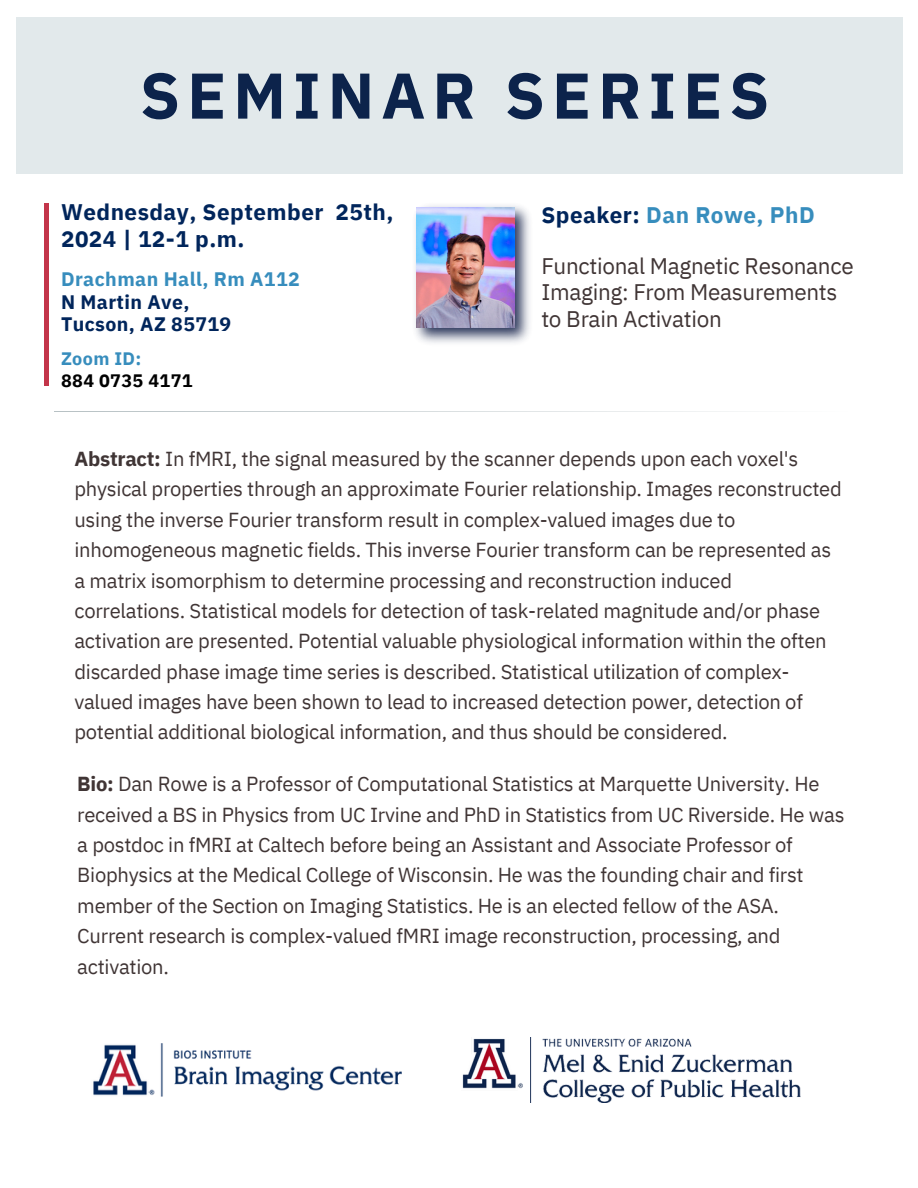
<style>
.page{position:relative;width:918px;height:1188px;background:#fff}
.page>*{position:absolute;margin:0;border:0;box-sizing:border-box;transform-origin:0 0}
.t1{font:700 64.5px "IBM Plex Sans";letter-spacing:.105em;color:#0c234b}
.t2{font:22.5px/26.4px "IBM Plex Sans";letter-spacing:-.015em;color:#403535}
.t3{font:700 22.5px/27px "IBM Plex Sans";letter-spacing:.02em;color:#00255b}
.t4{font:700 22.5px "IBM Plex Sans";letter-spacing:.02em;color:#378dbd}
.t5{font:20.25px/30.3px "IBM Plex Sans";letter-spacing:-.015em;color:#403535}
.t6{font:700 19.5px/22.5px "IBM Plex Sans";letter-spacing:.02em;color:#00255b}
.t7{font:700 18px "IBM Plex Sans";letter-spacing:.02em;color:#000}
.t8{font:700 18px "IBM Plex Sans";letter-spacing:.02em;color:#378dbd}
.s1{color:#00255b}
.s2{color:#378dbd}
.s3{font-weight:700}
</style>
<div class="page">
<hr style="left:44px;top:203px;width:4px;height:183px;background:#c3354a">
<img style="left:415px;top:205px;width:115px;height:138px">
<img style="left:416px;top:207px;width:98px;height:120px">
<svg style="left:54px;top:411px;width:684px;height:1px"></svg>
<img style="left:93px;top:1043px;width:308px;height:53px">
<img style="left:462px;top:1037px;width:339px;height:66px">
<div style="left:16px;top:17px;width:886px;height:156px;background:#e2e9eb"></div>
<h3 class="t1" style="left:140px;top:53px;width:631px">SEMINAR SERIES</h3>
<p class="t3" style="left:61px;top:198px;width:334px">Wednesday, September 25th,<br>2024 | 12-1 p.m.</p>
<p class="t4" style="left:541px;top:200px;width:275px"><span class="s1">Speaker:</span> Dan Rowe, PhD</p>
<p class="t6" style="left:61px;top:268px;width:240px"><span class="s2">Drachman Hall, Rm A112<br></span>N Martin Ave,<br>Tucson, AZ 85719</p>
<h2 class="t2" style="left:541px;top:252px;width:314px">Functional Magnetic Resonance<br>Imaging: From Measurements to Brain Activation</h2>
<h5 class="t8" style="left:61px;top:347px;width:82px">Zoom ID:</h5>
<p class="t7" style="left:61px;top:368px;width:133px">884 0735 4171</p>
<h2 class="t5" style="left:74px;top:443px;width:769px"><span class="s3">Abstract:</span> In fMRI, the signal measured by the scanner depends upon each voxel's physical properties through an approximate Fourier relationship. Images reconstructed using the inverse Fourier transform result in complex-valued images due to inhomogeneous magnetic fields. This inverse Fourier transform can be represented as a matrix isomorphism to determine processing and reconstruction induced correlations. Statistical models for detection of task-related magnitude and/or phase activation are presented. Potential valuable physiological information within the often discarded phase image time series is described. Statistical utilization of complex&shy;valued images have been shown to lead to increased detection power, detection of potential additional biological information, and thus should be considered.</h2>
<h5 class="t5" style="left:77px;top:769px;width:769px"><span class="s3">Bio:</span> Dan Rowe is a Professor of Computational Statistics at Marquette University. He received a BS in Physics from UC Irvine and PhD in Statistics from UC Riverside. He was a postdoc in fMRI at Caltech before being an Assistant and Associate Professor of Biophysics at the Medical College of Wisconsin. He was the founding chair and first member of the Section on Imaging Statistics. He is an elected fellow of the ASA.<br>Current research is complex-valued fMRI image reconstruction, processing, and activation.</h5>
</div>
